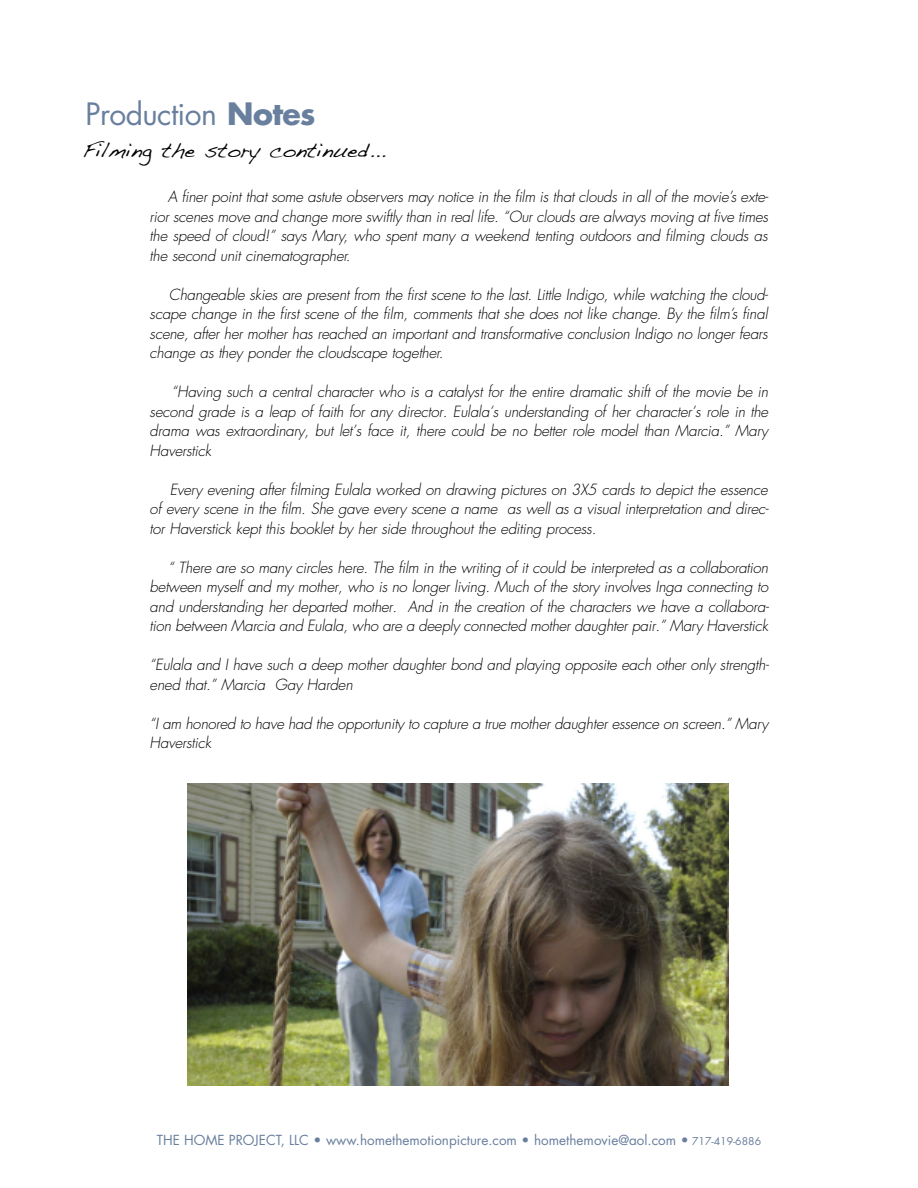
<style>
.page{position:relative;width:918px;height:1188px;background:#fff}
.page>*{position:absolute;margin:0;border:0;box-sizing:border-box;transform-origin:0 0}
.t1{font:30px "Futura";letter-spacing:-.02em;color:#697f9e}
.t2{font:21px "Handwriting Dakota";color:#000}
.t3{font:italic 300 15px/19.5px "Futura";letter-spacing:-.015em;color:#000;text-align:justify}
.t4{font:13.5px "Futura";color:#697f9e}
.s1{font-weight:700}
.s2{font-size:10.5px}
</style>
<div class="page">
<img style="left:187px;top:783px;width:541px;height:303px">
<h1 class="t1" style="left:86px;top:101px;width:232px">Production <span class="s1">Notes</span></h1>
<h2 class="t2" style="left:82px;top:137px;width:305px">Filming the story continued...</h2>
<p class="t3" style="left:150px;top:188px;width:620px;text-indent:18px">A finer point that some astute observers may notice in the film is that clouds in all of the movie’s exte&shy;rior scenes move and change more swiftly than in real life. “Our clouds are always moving at five times the speed of cloud!” says Mary, who spent many a weekend tenting outdoors and filming clouds as the second unit cinematographer.</p>
<p class="t3" style="left:150px;top:286px;width:620px;text-indent:19px">Changeable skies are present from the first scene to the last. Little Indigo, while watching the cloud&shy;scape change in the first scene of the film, comments that she does not like change. By the film’s final scene, after her mother has reached an important and transformative conclusion Indigo no longer fears change as they ponder the cloudscape together.</p>
<p class="t3" style="left:150px;top:383px;width:620px;text-indent:22px">“Having such a central character who is a catalyst for the entire dramatic shift of the movie be in second grade is a leap of faith for any director. Eulala’s understanding of her character’s role in the drama was extraordinary, but let’s face it, there could be no better role model than Marcia.” Mary Haverstick</p>
<p class="t3" style="left:150px;top:481px;width:621px;text-indent:20px">Every evening after filming Eulala worked on drawing pictures on 3X5 cards to depict the essence of every scene in the film. She gave every scene a name as well as a visual interpretation and direc&shy;tor Haverstick kept this booklet by her side throughout the editing process.</p>
<p class="t3" style="left:150px;top:559px;width:621px;text-indent:19px">“ There are so many circles here. The film in the writing of it could be interpreted as a collaboration between myself and my mother, who is no longer living. Much of the story involves Inga connecting to and understanding her departed mother. And in the creation of the characters we have a collabora&shy;tion between Marcia and Eulala, who are a deeply connected mother daughter pair.” Mary Haverstick</p>
<p class="t3" style="left:150px;top:656px;width:621px">“Eulala and I have such a deep mother daughter bond and playing opposite each other only strength&shy;ened that.” Marcia Gay Harden</p>
<p class="t3" style="left:150px;top:715px;width:620px">“I am honored to have had the opportunity to capture a true mother daughter essence on screen.” Mary<br>Haverstick</p>
<p class="t4" style="left:157px;top:1134px;width:606px">THE HOME PROJECT, LLC • www.homethemotionpicture.com • homethemovie@aol.com • <span class="s2">717-419-6886</span></p>
</div>
